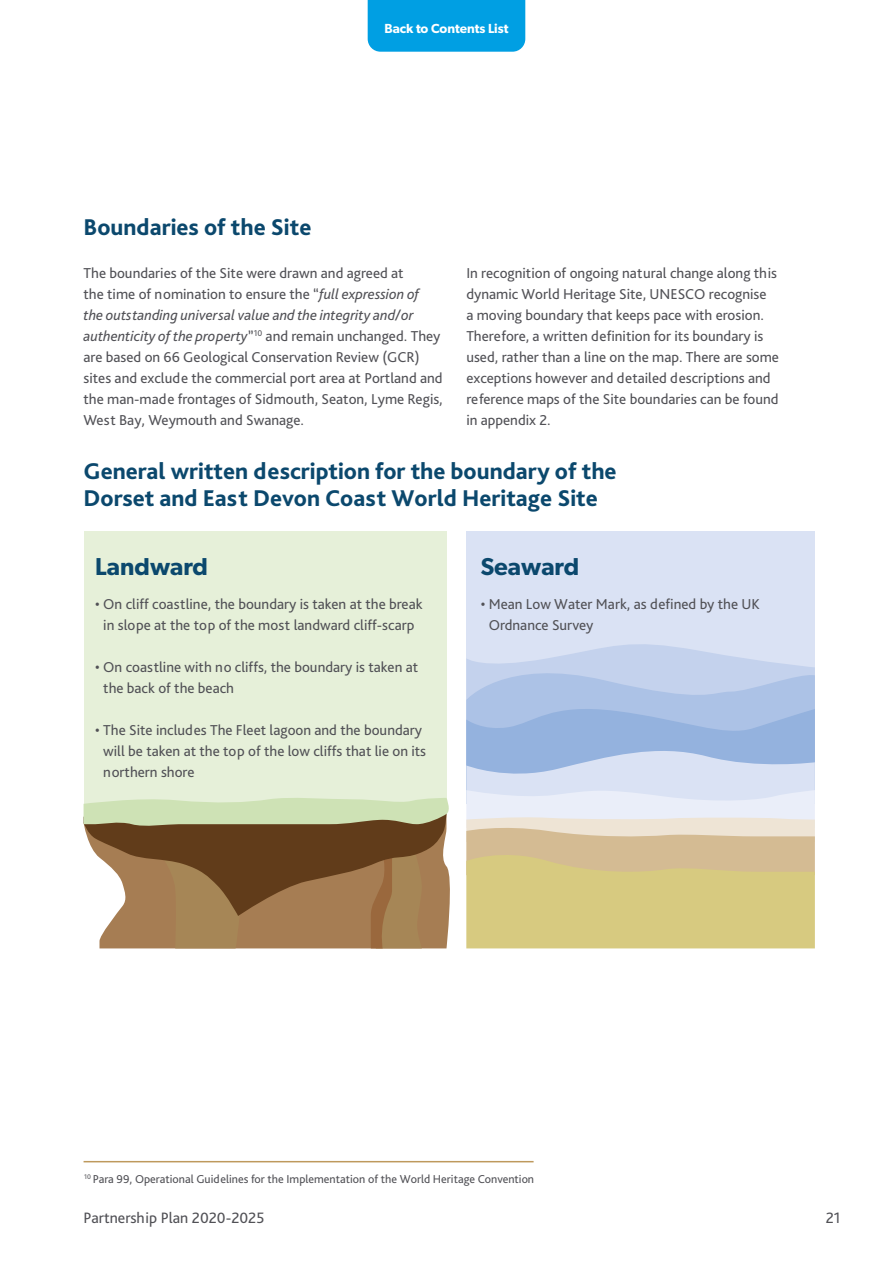
<style>
.page{position:relative;width:893px;height:1263px;background:#fff}
.page>*{position:absolute;margin:0;border:0;box-sizing:border-box;transform-origin:0 0}
.t1{font:600 24.45px "Gibson";color:#0b486d}
.t2{font:800 23.85px/26.5px "Bliss Pro";color:#0b486d}
.t3{font:15.75px "Bliss Pro";color:#515156}
.t4{font:15px/21px "Bliss Pro";color:#515156}
.t5{font:600 13.2px "Gibson";color:#fff}
.t6{font:12px "Bliss Pro";color:#515156}
.s1{font-style:italic}
</style>
<div class="page">
<hr style="left:84px;top:1161px;width:450px;height:1px;background:#be995d">
<div style="left:84px;top:531px;width:362px;height:273px;background:#e6f0d9"></div>
<div style="left:466px;top:531px;width:349px;height:273px;background:#dae2f4"></div>
<svg style="left:557px;top:644px;width:177px;height:13px;fill:#c4d2ed"></svg>
<svg style="left:466px;top:657px;width:349px;height:45px;fill:#c4d2ed"></svg>
<svg style="left:466px;top:702px;width:349px;height:246px"></svg>
<svg style="left:84px;top:796px;width:366px;height:152px"></svg>
<div style="left:368px;top:0;width:157px;height:52px;background:#009fe3"></div>
<h2 class="t2" style="left:84px;top:213px;width:229px">Boundaries of the Site</h2>
<p class="t5" style="left:384px;top:21px;width:125px">Back to Contents List</p>
<p class="t4" style="left:84px;top:262px;width:361px">The boundaries of the Site were drawn and agreed at<br>the time of nomination to ensure the “<span class="s1">full expression of<br>the outstanding universal value and the integrity and/or authenticity of the property</span>”<sup>10</sup> and remain unchanged. They are based on 66 Geological Conservation Review (GCR) sites and exclude the commercial port area at Portland and the man-made frontages of Sidmouth, Seaton, Lyme Regis, West Bay, Weymouth and Swanage.</p>
<p class="t4" style="left:466px;top:262px;width:314px">In recognition of ongoing natural change along this dynamic World Heritage Site, UNESCO recognise<br>a moving boundary that keeps pace with erosion.<br>Therefore, a written definition for its boundary is used, rather than a line on the map. There are some exceptions however and detailed descriptions and reference maps of the Site boundaries can be found in appendix 2.</p>
<h2 class="t2" style="left:84px;top:457px;width:535px">General written description for the boundary of the<br>Dorset and East Devon Coast World Heritage Site</h2>
<h1 class="t1" style="left:95px;top:552px;width:114px">Landward</h1>
<h1 class="t1" style="left:481px;top:552px;width:100px">Seaward</h1>
<p class="t4" style="left:95px;top:593px;width:329px;text-align:center">• On cliff coastline, the boundary is taken at the break in slope at the top of the most landward cliff-scarp</p>
<p class="t4" style="left:103px;top:656px;width:316px;text-indent:-8px">• On coastline with no cliffs, the boundary is taken at the back of the beach</p>
<p class="t4" style="left:103px;top:719px;width:324px;text-indent:-8px">• The Site includes The Fleet lagoon and the boundary will be taken at the top of the low cliffs that lie on its northern shore</p>
<p class="t4" style="left:489px;top:593px;width:273px;text-indent:-8px">• Mean Low Water Mark, as defined by the UK<br>Ordnance Survey</p>
<p class="t6" style="left:84px;top:1171px;width:451px"><sup>10</sup> Para 99, Operational Guidelines for the Implementation of the World Heritage Convention</p>
<p class="t3" style="left:84px;top:1208px;width:182px">Partnership Plan 2020-2025</p>
<p class="t3" style="left:826px;top:1208px;width:16px">21</p>
</div>
